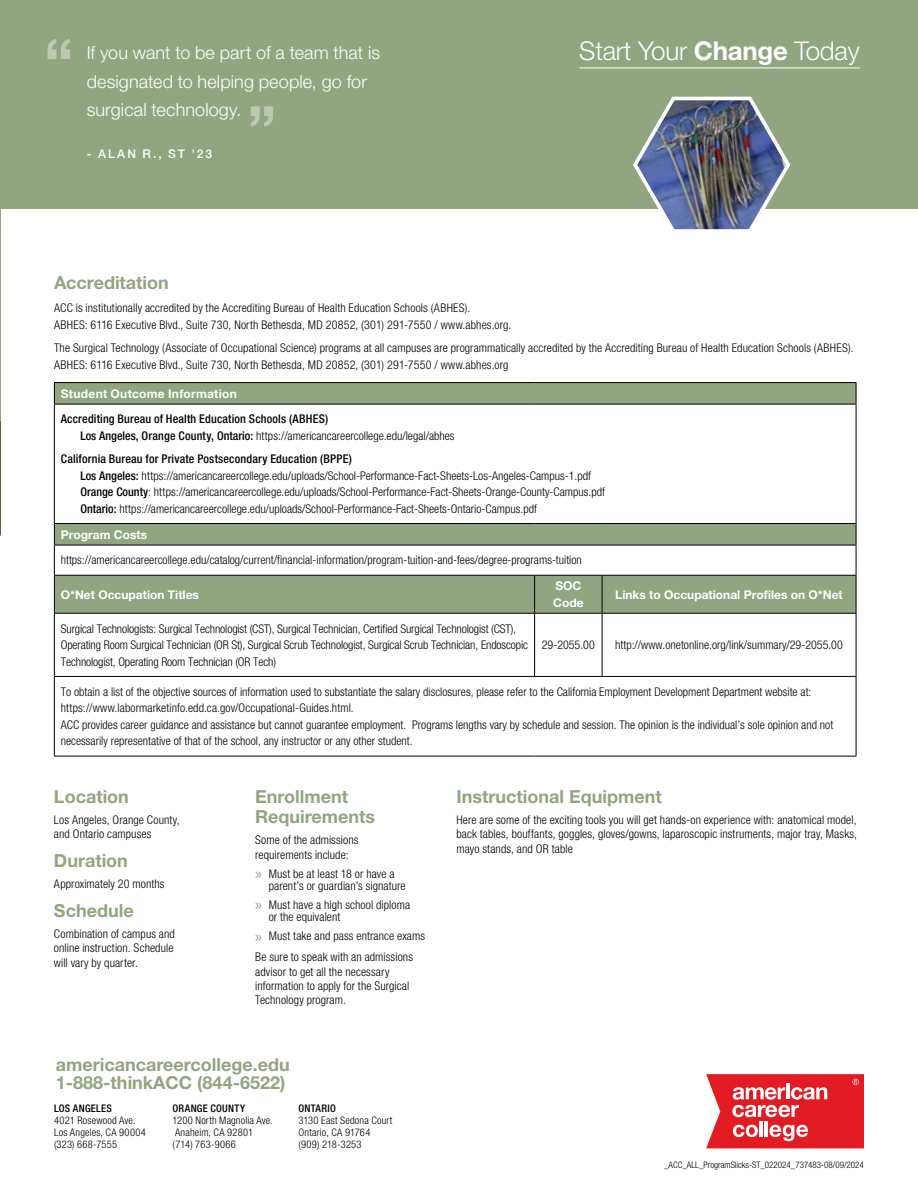
<style>
.page{position:relative;width:918px;height:1188px;background:#fff}
.page>*{position:absolute;margin:0;border:0;box-sizing:border-box;transform-origin:0 0}
.t1{font:300 25.8px "Helvetica Neue LT Std";letter-spacing:-.01em;color:#fff}
.t2{font:700 18px/18px "Helvetica Neue LT Std";color:#91a580}
.t3{font:300 18px/28.5px "Helvetica Neue LT Std";letter-spacing:.005em;color:#fff}
.t4{font:300 condensed 12px/16.5px "Helvetica Neue LT Std";color:#000}
.t5{font:500 condensed 12px/16.5px "Helvetica Neue LT Std";letter-spacing:.015em;color:#000}
.t6{font:700 12px/16.5px "Helvetica Neue LT Std";color:#fff}
.t7{font:700 12px "Helvetica Neue LT Std";letter-spacing:.02em;color:#fff}
.t8{font:500 12px "Helvetica Neue LT Std";letter-spacing:.17em;color:#fff}
.t9{font:300 condensed 10.5px/12px "Helvetica Neue LT Std";letter-spacing:.015em;color:#000}
.t10{font:500 condensed 10.5px "Helvetica Neue LT Std";letter-spacing:.03em;color:#000}
.t11{font:300 condensed 9px "Helvetica Neue LT Std";color:#000}
.s1{font-weight:700}
.s2{font-weight:300}
.s3{font-weight:500}
.s4{font-family:"Myriad Pro";font-weight:400;font-stretch:normal;font-size:16.5px;color:#91a580}
</style>
<div class="page">
<hr style="left:0;top:0;width:1px;height:535px;background:#91a580">
<div style="left:0;top:0;width:918px;height:208px;background:#91a580"></div>
<hr style="left:579px;top:68px;width:281px;height:1px;background:#fff">
<svg style="left:706px;top:1074px;width:158px;height:74px"></svg>
<div style="left:54px;top:383px;width:802px;height:21px;background:#91a580"></div>
<svg style="left:55px;top:524px;width:801px;height:89px;fill:#91a580"></svg>
<svg style="left:54px;top:383px;width:1px;height:21px"></svg>
<hr style="left:54px;top:382px;width:481px;height:1px;background:#000">
<hr style="left:535px;top:382px;width:67px;height:1px;background:#000">
<hr style="left:602px;top:382px;width:254px;height:1px;background:#000">
<svg style="left:856px;top:383px;width:1px;height:21px"></svg>
<svg style="left:54px;top:524px;width:1px;height:21px"></svg>
<svg style="left:856px;top:524px;width:1px;height:21px"></svg>
<hr style="left:856px;top:545px;width:1px;height:30px;background:#000">
<hr style="left:54px;top:576px;width:1px;height:37px;background:#000">
<hr style="left:534px;top:576px;width:1px;height:37px;background:#000">
<hr style="left:602px;top:576px;width:1px;height:37px;background:#000">
<hr style="left:856px;top:576px;width:1px;height:37px;background:#000">
<hr style="left:54px;top:614px;width:1px;height:62px;background:#000">
<hr style="left:54px;top:613px;width:481px;height:1px;background:#000">
<hr style="left:534px;top:614px;width:1px;height:62px;background:#000">
<hr style="left:535px;top:613px;width:67px;height:1px;background:#000">
<hr style="left:602px;top:614px;width:1px;height:62px;background:#000">
<hr style="left:602px;top:613px;width:254px;height:1px;background:#000">
<hr style="left:856px;top:614px;width:1px;height:62px;background:#000">
<hr style="left:54px;top:545px;width:481px;height:1px;background:#000">
<hr style="left:54px;top:545px;width:1px;height:30px;background:#000">
<hr style="left:535px;top:545px;width:67px;height:1px;background:#000">
<hr style="left:602px;top:545px;width:254px;height:1px;background:#000">
<hr style="left:54px;top:575px;width:481px;height:1px;background:#000">
<hr style="left:535px;top:575px;width:67px;height:1px;background:#000">
<hr style="left:602px;top:575px;width:254px;height:1px;background:#000">
<hr style="left:54px;top:523px;width:481px;height:1px;background:#000">
<hr style="left:535px;top:523px;width:67px;height:1px;background:#000">
<hr style="left:602px;top:523px;width:254px;height:1px;background:#000">
<hr style="left:54px;top:404px;width:481px;height:1px;background:#000">
<hr style="left:54px;top:404px;width:1px;height:119px;background:#000">
<hr style="left:535px;top:404px;width:67px;height:1px;background:#000">
<hr style="left:602px;top:404px;width:254px;height:1px;background:#000">
<hr style="left:856px;top:404px;width:1px;height:119px;background:#000">
<hr style="left:54px;top:676px;width:481px;height:1px;background:#000">
<hr style="left:54px;top:677px;width:1px;height:79px;background:#000">
<hr style="left:535px;top:676px;width:67px;height:1px;background:#000">
<hr style="left:602px;top:676px;width:254px;height:1px;background:#000">
<hr style="left:856px;top:677px;width:1px;height:79px;background:#000">
<hr style="left:54px;top:756px;width:481px;height:1px;background:#000">
<hr style="left:535px;top:756px;width:67px;height:1px;background:#000">
<hr style="left:602px;top:756px;width:254px;height:1px;background:#000">
<img style="left:631px;top:96px;width:162px;height:134px">
<svg style="left:47px;top:39px;width:23px;height:20px"></svg>
<svg style="left:251px;top:106px;width:22px;height:21px"></svg>
<h2 class="t3" style="left:87px;top:38px;width:295px">If you want to be part of a team that is designated to helping people, go for surgical technology.</h2>
<p class="t8" style="left:87px;top:146px;width:127px">- ALAN R., ST '23</p>
<h1 class="t1" style="left:579px;top:35px;width:282px">Start Your <span class="s1">Change</span> Today</h1>
<h2 class="t2" style="left:54px;top:273px;width:116px">Accreditation</h2>
<p class="t4" style="left:54px;top:300px;width:459px">ACC is institutionally accredited by the Accrediting Bureau of Health Education Schools (ABHES).<br>ABHES: 6116 Executive Blvd., Suite 730, North Bethesda, MD 20852, (301) 291-7550 / www.abhes.org.</p>
<p class="t4" style="left:54px;top:340px;width:801px">The Surgical Technology (Associate of Occupational Science) programs at all campuses are programmatically accredited by the Accrediting Bureau of Health Education Schools (ABHES).<br>ABHES: 6116 Executive Blvd., Suite 730, North Bethesda, MD 20852, (301) 291-7550 / www.abhes.org</p>
<p class="t7" style="left:61px;top:386px;width:178px">Student Outcome Information</p>
<p class="t5" style="left:80px;top:411px;width:376px;text-indent:-20px">Accrediting Bureau of Health Education Schools (ABHES)<br>Los Angeles, Orange County, Ontario: <span class="s2">https://americancareercollege.edu/legal/abhes</span></p>
<p class="t4" style="left:80px;top:451px;width:526px;text-indent:-20px"><span class="s3">California Bureau for Private Postsecondary Education (BPPE)<br>Los Angeles:</span> https://americancareercollege.edu/uploads/School-Performance-Fact-Sheets-Los-Angeles-Campus-1.pdf <span class="s3">Orange County</span>: https://americancareercollege.edu/uploads/School-Performance-Fact-Sheets-Orange-County-Campus.pdf <span class="s3">Ontario:</span> https://americancareercollege.edu/uploads/School-Performance-Fact-Sheets-Ontario-Campus.pdf</p>
<p class="t6" style="left:61px;top:526px;width:88px">Program Costs</p>
<p class="t4" style="left:61px;top:552px;width:523px">https://americancareercollege.edu/catalog/current/financial-information/program-tuition-and-fees/degree-programs-tuition</p>
<p class="t6" style="left:61px;top:586px;width:140px">O*Net Occupation Titles</p>
<p class="t6" style="left:553px;top:577px;width:32px">SOC<br>Code</p>
<p class="t6" style="left:615px;top:586px;width:229px">Links to Occupational Profiles on O*Net</p>
<p class="t4" style="left:61px;top:620px;width:469px">Surgical Technologists: Surgical Technologist (CST), Surgical Technician, Certified Surgical Technologist (CST),<br>Operating Room Surgical Technician (OR St), Surgical Scrub Technologist, Surgical Scrub Technician, Endoscopic<br>Technologist, Operating Room Technician (OR Tech)</p>
<p class="t4" style="left:542px;top:637px;width:54px">29-2055.00</p>
<p class="t4" style="left:615px;top:637px;width:229px">http://www.onetonline.org/link/summary/29-2055.00</p>
<p class="t4" style="left:61px;top:683px;width:774px">To obtain a list of the objective sources of information used to substantiate the salary disclosures, please refer to the California Employment Development Department website at: https://www.labormarketinfo.edd.ca.gov/Occupational-Guides.html.<br>ACC provides career guidance and assistance but cannot guarantee employment. Programs lengths vary by schedule and session. The opinion is the individual’s sole opinion and not necessarily representative of that of the school, any instructor or any other student.</p>
<h2 class="t2" style="left:54px;top:787px;width:76px">Location</h2>
<p class="t4" style="left:54px;top:813px;width:127px;line-height:14.2px">Los Angeles, Orange County, and Ontario campuses</p>
<h2 class="t2" style="left:54px;top:851px;width:75px">Duration</h2>
<p class="t4" style="left:54px;top:876px;width:112px">Approximately 20 months</p>
<h2 class="t2" style="left:54px;top:901px;width:81px">Schedule</h2>
<p class="t4" style="left:54px;top:927px;width:122px;line-height:14.2px">Combination of campus and online instruction. Schedule will vary by quarter.</p>
<h2 class="t2" style="left:255px;top:786px;width:121px;line-height:20.2px">Enrollment<br>Requirements</h2>
<p class="t4" style="left:255px;top:833px;width:105px;line-height:14.2px">Some of the admissions requirements include:</p>
<p class="t4" style="left:269px;top:867px;width:139px;line-height:12.3px;text-indent:-14px"><span class="s4">»</span> Must be at least 18 or have a parent’s or guardian’s signature</p>
<p class="t4" style="left:269px;top:898px;width:143px;line-height:12.3px;text-indent:-14px"><span class="s4">»</span> Must have a high school diploma or the equivalent</p>
<p class="t4" style="left:255px;top:925px;width:171px;line-height:21px"><span class="s4">»</span> Must take and pass entrance exams<br>Be sure to speak with an admissions</p>
<p class="t4" style="left:255px;top:964px;width:156px;line-height:14.2px">advisor to get all the necessary information to apply for the Surgical<br>Technology program.</p>
<h2 class="t2" style="left:56px;top:1055px;width:235px">americancareercollege.edu<br>1-888-thinkACC (844-6522)</h2>
<p class="t10" style="left:54px;top:1102px;width:60px">LOS ANGELES</p>
<p class="t9" style="left:54px;top:1115px;width:93px">4021 Rosewood Ave.<br>Los Angeles, CA 90004 (323) 668-7555</p>
<p class="t10" style="left:173px;top:1102px;width:74px">ORANGE COUNTY</p>
<p class="t9" style="left:173px;top:1115px;width:102px">1200 North Magnolia Ave.<br>Anaheim, CA 92801 (714) 763-9066</p>
<p class="t10" style="left:299px;top:1102px;width:39px">ONTARIO</p>
<p class="t9" style="left:299px;top:1115px;width:95px">3130 East Sedona Court<br>Ontario, CA 91764 (909) 218-3253</p>
<h2 class="t2" style="left:456px;top:787px;width:207px">Instructional Equipment</h2>
<p class="t4" style="left:456px;top:813px;width:402px;line-height:14.2px;text-align:justify">Here are some of the exciting tools you will get hands-on experience with: anatomical model, back tables, bouffants, goggles, gloves/gowns, laparoscopic instruments, major tray, Masks, mayo stands, and OR table</p>
<p class="t11" style="left:664px;top:1160px;width:201px">_ACC_ALL_ProgramSlicks-ST_022024_737483-08/09/2024</p>
</div>
